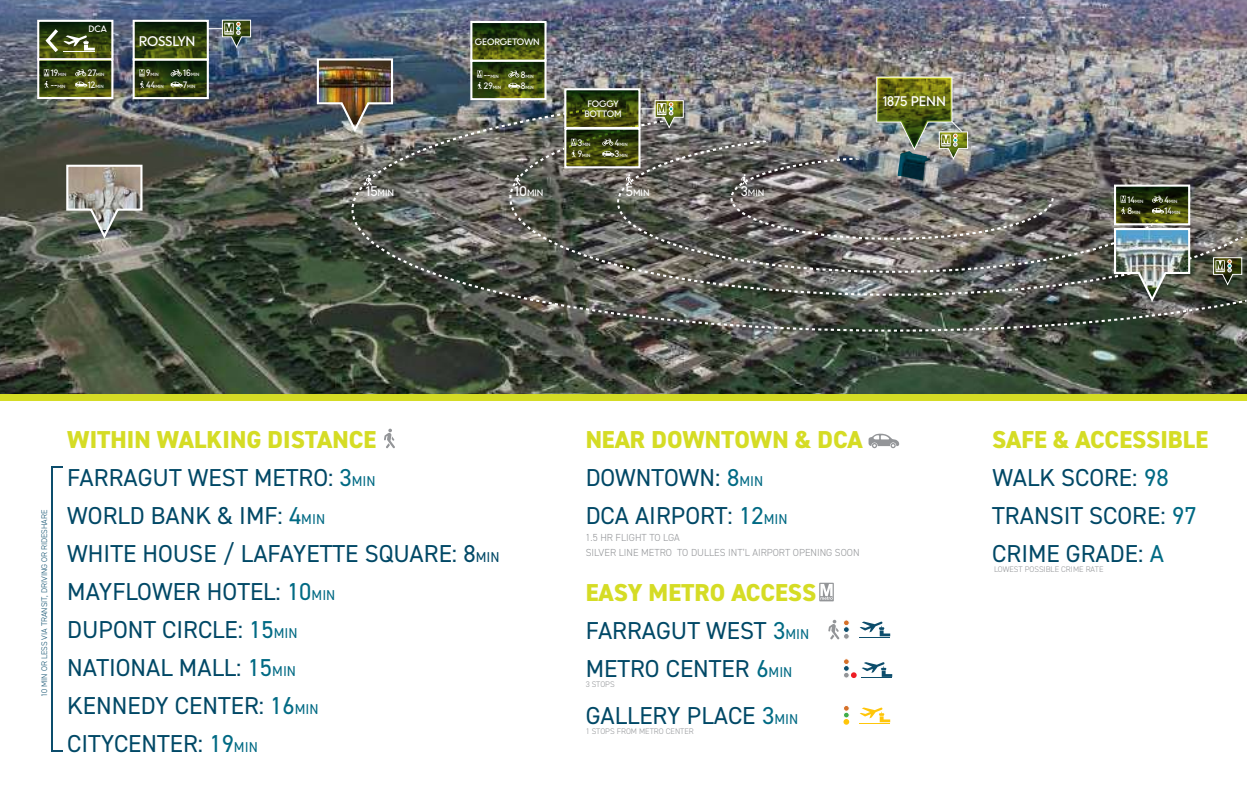
<style>
.page{position:relative;width:1260px;height:810px;background:#fff}
.page>*{position:absolute;margin:0;border:0;box-sizing:border-box;transform-origin:0 0}
.t1{font:24.5px/38px "DIN2014";color:#004866}
.t2{font:800 24.5px "DIN2014";color:#d5dc25}
.t3{font:500 12.62px "U8";color:#fff}
.t4{font:300 10.25px "DIN2014";color:#939598}
.t5{font:500 8.38px/10.1px "U8";color:#fff;text-align:center}
.t6{font:300 8.12px "DIN2014";color:#939598}
.t7{font:300 8.12px "DIN2014";color:#0c4d6c}
.t8{font:500 4.25px "U8";color:#fff}
.s1{font-size:8.38px}
.s2{font-size:12.62px}
.s3{color:#006a84}
.s4{font-size:14.38px;color:#006a84}
.s5{font-size:14.38px}
</style>
<div class="page">
<img style="left:0;top:0;width:1247px;height:394px">
<img style="left:351px;top:88px;width:896px;height:244px">
<svg style="left:40px;top:23px;width:70px;height:35px"></svg>
<div style="left:37px;top:20px;width:76px;height:41px;border:2px solid #fff"></div>
<svg style="left:40px;top:61px;width:70px;height:35px;background:#35410c"></svg>
<div style="left:37px;top:58px;width:76px;height:41px;border:2px solid #fff"></div>
<img style="left:1113px;top:227px;width:78px;height:77px">
<svg style="left:65px;top:164px;width:79px;height:77px;background:#918f86"></svg>
<svg style="left:45px;top:29px;width:50px;height:23px"></svg>
<svg style="left:75px;top:69px;width:11px;height:7px"></svg>
<svg style="left:75px;top:82px;width:12px;height:5px"></svg>
<svg style="left:44px;top:69px;width:6px;height:19px"></svg>
<svg style="left:136px;top:61px;width:70px;height:35px;background:#25350b"></svg>
<div style="left:133px;top:58px;width:76px;height:41px;border:2px solid #fff"></div>
<svg style="left:171px;top:70px;width:11px;height:6px"></svg>
<svg style="left:171px;top:82px;width:12px;height:5px"></svg>
<svg style="left:139px;top:69px;width:6px;height:19px"></svg>
<svg style="left:136px;top:23px;width:70px;height:35px;background:#2f410d"></svg>
<div style="left:133px;top:20px;width:76px;height:41px;border:2px solid #fff"></div>
<svg style="left:567px;top:131px;width:71px;height:34px;background:#39420b"></svg>
<div style="left:564px;top:128px;width:77px;height:40px;border:2px solid #fff"></div>
<svg style="left:602px;top:139px;width:12px;height:18px"></svg>
<svg style="left:571px;top:139px;width:6px;height:18px"></svg>
<svg style="left:1117px;top:188px;width:70px;height:34px;background:#2c3509"></svg>
<svg style="left:1152px;top:196px;width:12px;height:18px"></svg>
<svg style="left:1121px;top:196px;width:5px;height:18px"></svg>
<svg style="left:473px;top:62px;width:71px;height:35px;background:#38470d"></svg>
<div style="left:470px;top:59px;width:77px;height:41px;border:2px solid #fff"></div>
<svg style="left:508px;top:71px;width:12px;height:18px"></svg>
<svg style="left:477px;top:71px;width:6px;height:18px"></svg>
<svg style="left:473px;top:24px;width:71px;height:35px;background:#36460d"></svg>
<div style="left:470px;top:21px;width:77px;height:41px;border:2px solid #fff"></div>
<div style="left:0;top:394px;width:1247px;height:7px;background:#d5dc25"></div>
<hr style="left:51px;top:467px;width:2px;height:284px;background:#0c4d6c">
<svg style="left:384px;top:429px;width:11px;height:19px"></svg>
<svg style="left:869px;top:434px;width:30px;height:14px"></svg>
<svg style="left:819px;top:583px;width:15px;height:18px"></svg>
<svg style="left:828px;top:620px;width:21px;height:19px"></svg>
<hr style="left:860px;top:637px;width:30px;height:1px;background:#0c4d6c">
<svg style="left:860px;top:622px;width:30px;height:14px"></svg>
<svg style="left:843px;top:659px;width:49px;height:19px"></svg>
<svg style="left:843px;top:705px;width:6px;height:20px"></svg>
<hr style="left:860px;top:723px;width:30px;height:1px;background:#ffc60a">
<svg style="left:860px;top:708px;width:30px;height:14px"></svg>
<img style="left:316px;top:57px;width:78px;height:78px">
<svg style="left:741px;top:174px;width:6px;height:11px"></svg>
<svg style="left:626px;top:174px;width:6px;height:11px"></svg>
<svg style="left:514px;top:175px;width:7px;height:10px"></svg>
<svg style="left:366px;top:175px;width:6px;height:10px"></svg>
<div style="left:1114px;top:185px;width:76px;height:40px;border:2px solid #fff"></div>
<svg style="left:1213px;top:257px;width:30px;height:29px"></svg>
<svg style="left:567px;top:91px;width:71px;height:35px;background:#3b470c"></svg>
<div style="left:564px;top:88px;width:77px;height:41px;border:2px solid #fff"></div>
<svg style="left:208px;top:19px;width:43px;height:30px"></svg>
<svg style="left:641px;top:100px;width:43px;height:29px"></svg>
<img style="left:875px;top:76px;width:93px;height:107px">
<p class="t8" style="left:51px;top:71px;width:17px"><span class="s1">19</span>MIN</p>
<p class="t8" style="left:51px;top:83px;width:16px"><span class="s1">--</span>MIN</p>
<p class="t5" style="left:88px;top:23px;width:20px">DCA</p>
<p class="t8" style="left:88px;top:71px;width:18px"><span class="s1">27</span>MIN</p>
<p class="t8" style="left:88px;top:83px;width:17px"><span class="s1">12</span>MIN</p>
<p class="t3" style="left:139px;top:32px;width:58px">ROSSLYN</p>
<p class="t8" style="left:146px;top:71px;width:14px"><span class="s1">9</span>MIN</p>
<p class="t8" style="left:146px;top:83px;width:19px"><span class="s1">44</span>MIN</p>
<p class="t8" style="left:183px;top:72px;width:18px"><span class="s1">16</span>MIN</p>
<p class="t8" style="left:183px;top:83px;width:14px"><span class="s1">7</span>MIN</p>
<p class="t5" style="left:366px;top:187px;width:30px"><span class="s2">15</span>MIN</p>
<p class="t5" style="left:475px;top:36px;width:67px">GEORGETOWN</p>
<p class="t8" style="left:484px;top:73px;width:16px"><span class="s1">--</span>MIN</p>
<p class="t8" style="left:484px;top:84px;width:19px"><span class="s1">29</span>MIN</p>
<p class="t8" style="left:521px;top:73px;width:14px"><span class="s1">8</span>MIN</p>
<p class="t8" style="left:521px;top:84px;width:14px"><span class="s1">8</span>MIN</p>
<p class="t5" style="left:584px;top:98px;width:39px">FOGGY<br>BOTTOM</p>
<p class="t8" style="left:578px;top:141px;width:14px"><span class="s1">3</span>MIN</p>
<p class="t8" style="left:578px;top:152px;width:14px"><span class="s1">9</span>MIN</p>
<p class="t8" style="left:615px;top:141px;width:14px"><span class="s1">4</span>MIN</p>
<p class="t8" style="left:615px;top:152px;width:14px"><span class="s1">3</span>MIN</p>
<p class="t5" style="left:514px;top:187px;width:31px"><span class="s2">10</span>MIN</p>
<p class="t5" style="left:626px;top:187px;width:25px"><span class="s2">5</span>MIN</p>
<p class="t5" style="left:741px;top:187px;width:25px"><span class="s2">3</span>MIN</p>
<p class="t3" style="left:883px;top:91px;width:65px">1875 PENN</p>
<p class="t8" style="left:1128px;top:198px;width:17px"><span class="s1">14</span>MIN</p>
<p class="t8" style="left:1128px;top:209px;width:14px"><span class="s1">8</span>MIN</p>
<p class="t8" style="left:1165px;top:198px;width:14px"><span class="s1">4</span>MIN</p>
<p class="t8" style="left:1165px;top:209px;width:17px"><span class="s1">14</span>MIN</p>
<p class="t7" style="left:39px;top:697px;width:188px;rotate:-90deg">10 MIN OR LESS VIA TRANSIT, DRIVING OR RIDESHARE</p>
<p class="t2" style="left:67px;top:423px;width:311px">WITHIN WALKING DISTANCE</p>
<p class="t1" style="left:67px;top:458px;width:310px">FARRAGUT WEST METRO: <span class="s3">3</span><span class="s4">MIN</span></p>
<p class="t1" style="left:67px;top:496px;width:434px">WORLD BANK &amp; IMF: <span class="s3">4</span><span class="s4">MIN<br></span>WHITE HOUSE / LAFAYETTE SQUARE: 8<span class="s5">MIN<br></span>MAYFLOWER HOTEL: <span class="s3">10</span><span class="s4">MIN<br></span>DUPONT CIRCLE: <span class="s3">15</span><span class="s4">MIN<br></span>NATIONAL MALL: <span class="s3">15</span><span class="s4">MIN<br></span>KENNEDY CENTER: <span class="s3">16</span><span class="s4">MIN</span></p>
<p class="t1" style="left:67px;top:724px;width:192px">CITYCENTER: <span class="s3">19</span><span class="s4">MIN</span></p>
<p class="t2" style="left:586px;top:423px;width:279px">NEAR DOWNTOWN &amp; DCA</p>
<p class="t1" style="left:586px;top:458px;width:179px">DOWNTOWN: <span class="s3">8</span><span class="s4">MIN</span></p>
<p class="t1" style="left:586px;top:496px;width:203px">DCA AIRPORT: <span class="s3">12</span><span class="s4">MIN</span></p>
<p class="t4" style="left:586px;top:531px;width:96px">1.5 HR FLIGHT TO LGA</p>
<p class="t4" style="left:586px;top:546px;width:275px">SILVER LINE METRO TO DULLES INT’L AIRPORT OPENING SOON</p>
<p class="t2" style="left:586px;top:577px;width:232px">EASY METRO ACCESS</p>
<p class="t1" style="left:586px;top:611px;width:225px">FARRAGUT WEST <span class="s3">3</span><span class="s4">MIN</span></p>
<p class="t1" style="left:586px;top:649px;width:208px">METRO CENTER <span class="s3">6</span><span class="s4">MIN</span></p>
<p class="t6" style="left:586px;top:679px;width:30px">3 STOPS</p>
<p class="t1" style="left:586px;top:696px;width:214px">GALLERY PLACE <span class="s3">3</span><span class="s4">MIN</span></p>
<p class="t6" style="left:586px;top:727px;width:110px">1 STOPS FROM METRO CENTER</p>
<p class="t2" style="left:992px;top:423px;width:217px">SAFE &amp; ACCESSIBLE</p>
<p class="t1" style="left:992px;top:458px;width:178px">WALK SCORE: <span class="s3">98</span></p>
<p class="t1" style="left:992px;top:496px;width:206px">TRANSIT SCORE: <span class="s3">97<br></span>CRIME GRADE: <span class="s3">A</span></p>
<p class="t6" style="left:994px;top:564px;width:111px">LOWEST POSSIBLE CRIME RATE</p>
</div>
